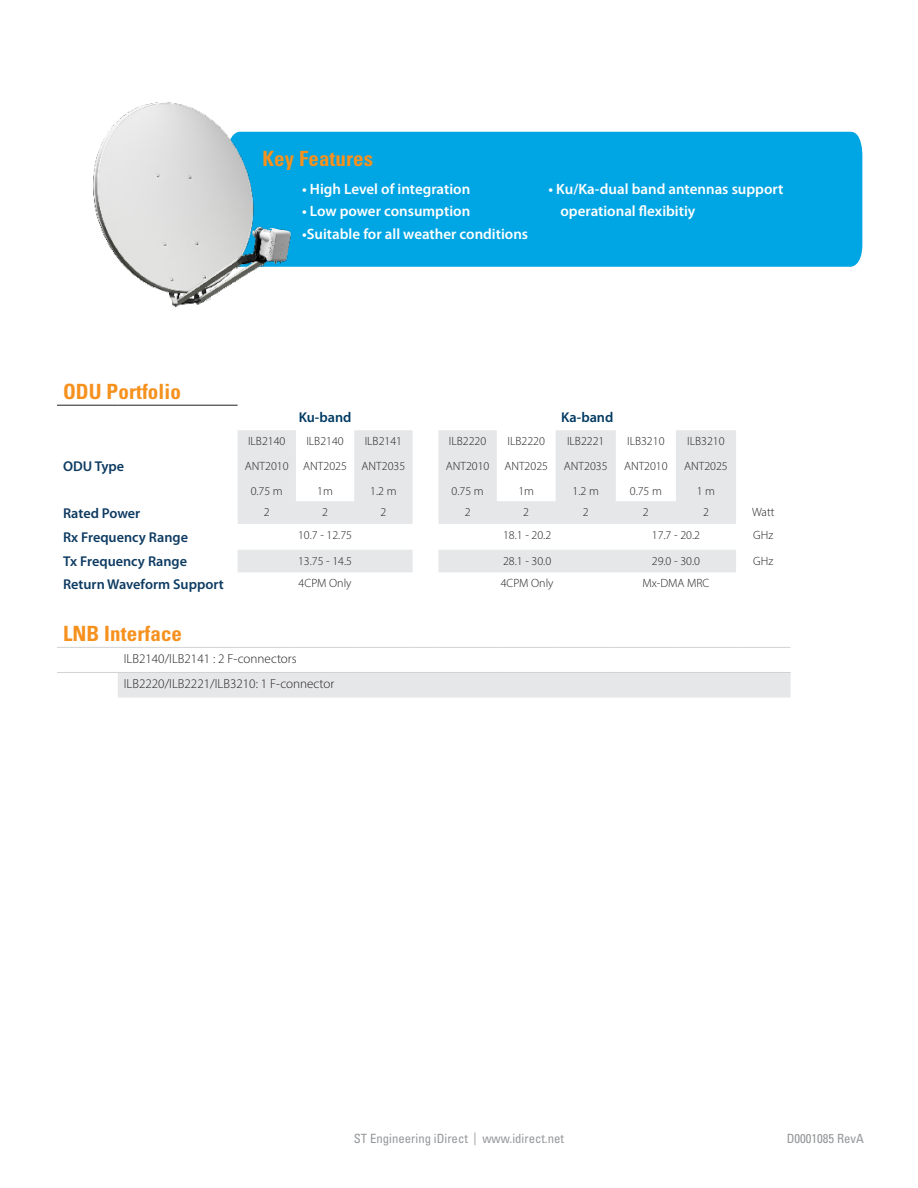
<style>
.page{position:relative;width:918px;height:1188px;background:#fff}
.page>*{position:absolute;margin:0;border:0;box-sizing:border-box;transform-origin:0 0}
.t1{font:700 condensed 21px "Univers LT Std";letter-spacing:.005em;color:#f6911e}
.t2{font:600 15px/22.5px "Myriad Pro";color:#fff}
.t3{font:600 14.25px "Myriad Pro";color:#0e3b62}
.t4{font:600 14.25px "Myriad Pro";color:#003a62}
.t5{font:300 13.2px "Myriad Pro";color:#231f20}
.t6{font:condensed 12.75px "Univers LT Std";color:#95979a}
.t7{font:300 12px "Myriad Pro";color:#231f20}
</style>
<div class="page">
<svg style="left:118px;top:430px;width:673px;height:268px"></svg>
<hr style="left:57px;top:405px;width:61px;height:1px;background:#231f20">
<hr style="left:118px;top:405px;width:120px;height:1px;background:#231f20">
<hr style="left:57px;top:647px;width:61px;height:1px;background:#d1d2d4">
<hr style="left:57px;top:672px;width:61px;height:1px;background:#d1d2d4">
<hr style="left:118px;top:647px;width:120px;height:1px;background:#d1d2d4">
<hr style="left:238px;top:647px;width:58px;height:1px;background:#d1d2d4">
<hr style="left:296px;top:647px;width:58px;height:1px;background:#d1d2d4">
<hr style="left:354px;top:647px;width:59px;height:1px;background:#d1d2d4">
<svg style="left:413px;top:647px;width:25px;height:1px"></svg>
<hr style="left:438px;top:647px;width:59px;height:1px;background:#d1d2d4">
<hr style="left:497px;top:647px;width:59px;height:1px;background:#d1d2d4">
<hr style="left:556px;top:647px;width:60px;height:1px;background:#d1d2d4">
<hr style="left:616px;top:647px;width:60px;height:1px;background:#d1d2d4">
<hr style="left:676px;top:647px;width:60px;height:1px;background:#d1d2d4">
<hr style="left:736px;top:647px;width:55px;height:1px;background:#d1d2d4">
<hr style="left:118px;top:672px;width:120px;height:1px;background:#d1d2d4">
<hr style="left:238px;top:672px;width:58px;height:1px;background:#d1d2d4">
<hr style="left:296px;top:672px;width:58px;height:1px;background:#d1d2d4">
<hr style="left:354px;top:672px;width:59px;height:1px;background:#d1d2d4">
<svg style="left:413px;top:672px;width:25px;height:1px"></svg>
<hr style="left:438px;top:672px;width:59px;height:1px;background:#d1d2d4">
<hr style="left:497px;top:672px;width:59px;height:1px;background:#d1d2d4">
<hr style="left:556px;top:672px;width:60px;height:1px;background:#d1d2d4">
<hr style="left:616px;top:672px;width:60px;height:1px;background:#d1d2d4">
<hr style="left:676px;top:672px;width:60px;height:1px;background:#d1d2d4">
<hr style="left:736px;top:672px;width:55px;height:1px;background:#d1d2d4">
<div style="left:312px;top:132px;width:550px;height:135px;background:#00a5e3"></div>
<img style="left:93px;top:102px;width:219px;height:206px">
<p class="t1" style="left:63px;top:379px;width:119px">ODU Portfolio</p>
<p class="t3" style="left:63px;top:457px;width:63px">ODU Type</p>
<p class="t1" style="left:262px;top:146px;width:112px">Key Features</p>
<p class="t2" style="left:302px;top:177px;width:170px">• High Level of integration</p>
<p class="t2" style="left:302px;top:199px;width:170px">• Low power consumption</p>
<p class="t2" style="left:302px;top:222px;width:228px">•Suitable for all weather conditions</p>
<p class="t2" style="left:561px;top:177px;width:224px;text-indent:-12px">• Ku/Ka-dual band antennas support operational flexibitiy</p>
<p class="t7" style="left:248px;top:434px;width:39px">ILB2140</p>
<p class="t7" style="left:245px;top:459px;width:45px">ANT2010</p>
<p class="t7" style="left:251px;top:484px;width:34px">0.75 m</p>
<p class="t4" style="left:299px;top:408px;width:54px">Ku-band</p>
<p class="t4" style="left:561px;top:408px;width:54px">Ka-band</p>
<p class="t7" style="left:306px;top:434px;width:39px">ILB2140</p>
<p class="t7" style="left:303px;top:459px;width:45px">ANT2025</p>
<p class="t7" style="left:317px;top:484px;width:17px">1m</p>
<p class="t7" style="left:365px;top:434px;width:39px">ILB2141</p>
<p class="t7" style="left:362px;top:459px;width:45px">ANT2035</p>
<p class="t7" style="left:370px;top:484px;width:28px">1.2 m</p>
<p class="t7" style="left:449px;top:434px;width:39px">ILB2220</p>
<p class="t7" style="left:446px;top:459px;width:45px">ANT2010</p>
<p class="t7" style="left:452px;top:484px;width:34px">0.75 m</p>
<p class="t7" style="left:508px;top:434px;width:39px">ILB2220</p>
<p class="t7" style="left:504px;top:459px;width:45px">ANT2025</p>
<p class="t7" style="left:518px;top:484px;width:17px">1m</p>
<p class="t7" style="left:567px;top:434px;width:39px">ILB2221</p>
<p class="t7" style="left:564px;top:459px;width:45px">ANT2035</p>
<p class="t7" style="left:573px;top:484px;width:28px">1.2 m</p>
<p class="t7" style="left:627px;top:434px;width:39px">ILB3210</p>
<p class="t7" style="left:624px;top:459px;width:45px">ANT2010</p>
<p class="t7" style="left:630px;top:484px;width:34px">0.75 m</p>
<p class="t7" style="left:687px;top:434px;width:39px">ILB3210</p>
<p class="t7" style="left:684px;top:459px;width:45px">ANT2025</p>
<p class="t7" style="left:697px;top:484px;width:20px">1 m</p>
<p class="t3" style="left:63px;top:504px;width:79px">Rated Power</p>
<p class="t7" style="left:264px;top:505px;width:7px">2</p>
<p class="t7" style="left:322px;top:505px;width:7px">2</p>
<p class="t7" style="left:380px;top:505px;width:7px">2</p>
<p class="t7" style="left:465px;top:505px;width:7px">2</p>
<p class="t7" style="left:523px;top:505px;width:7px">2</p>
<p class="t7" style="left:583px;top:505px;width:7px">2</p>
<p class="t7" style="left:643px;top:505px;width:7px">2</p>
<p class="t7" style="left:703px;top:505px;width:7px">2</p>
<p class="t7" style="left:752px;top:505px;width:24px">Watt</p>
<p class="t3" style="left:63px;top:528px;width:127px">Rx Frequency Range</p>
<p class="t7" style="left:298px;top:528px;width:55px">10.7 - 12.75</p>
<p class="t7" style="left:503px;top:528px;width:50px">18.1 - 20.2</p>
<p class="t7" style="left:652px;top:528px;width:50px">17.7 - 20.2</p>
<p class="t7" style="left:753px;top:528px;width:22px">GHz</p>
<p class="t3" style="left:63px;top:553px;width:126px">Tx Frequency Range</p>
<p class="t7" style="left:298px;top:553px;width:55px">13.75 - 14.5</p>
<p class="t7" style="left:503px;top:553px;width:50px">28.1 - 30.0</p>
<p class="t7" style="left:652px;top:553px;width:50px">29.0 - 30.0</p>
<p class="t7" style="left:753px;top:553px;width:22px">GHz</p>
<p class="t3" style="left:63px;top:575px;width:162px">Return Waveform Support</p>
<p class="t7" style="left:299px;top:576px;width:54px">4CPM Only</p>
<p class="t7" style="left:501px;top:576px;width:54px">4CPM Only</p>
<p class="t7" style="left:642px;top:576px;width:68px">Mx-DMA MRC</p>
<p class="t1" style="left:63px;top:621px;width:121px">LNB Interface</p>
<p class="t5" style="left:124px;top:651px;width:174px">ILB2140/ILB2141 : 2 F-connectors</p>
<p class="t5" style="left:124px;top:676px;width:212px">ILB2220/ILB2221/ILB3210: 1 F-connector</p>
<p class="t6" style="left:354px;top:1131px;width:212px">ST Engineering iDirect | www.idirect.net</p>
<p class="t6" style="left:787px;top:1131px;width:79px">D0001085 RevA</p>
</div>
